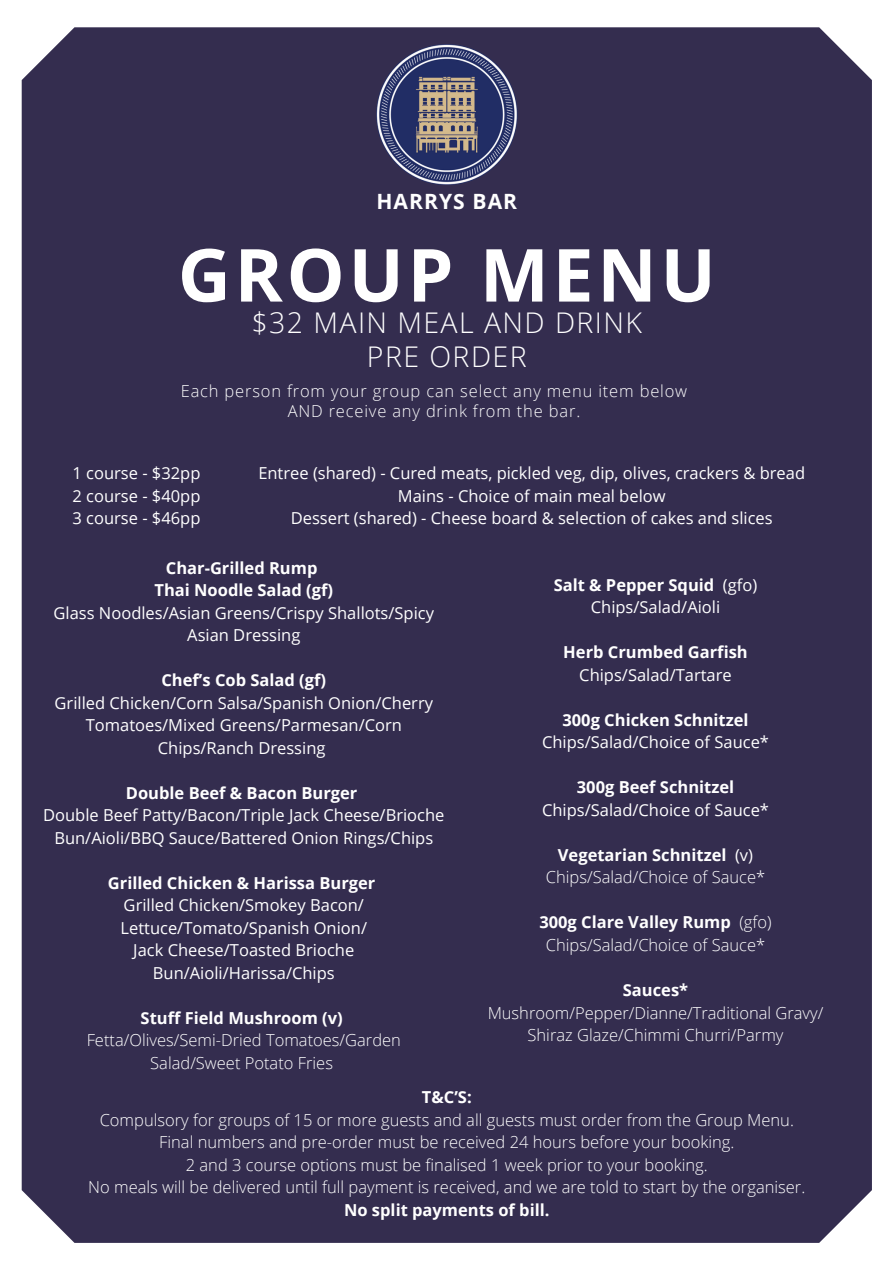
<style>
.page{position:relative;width:894px;height:1264px;background:#fff}
.page>*{position:absolute;margin:0;border:0;box-sizing:border-box;transform-origin:0 0}
.t1{font:700 73.2px "Open Sans";letter-spacing:.05em;color:#fff}
.t2{font:300 28.5px/33.8px "Open Sans";letter-spacing:.05em;color:#fff;text-align:center}
.t3{font:700 21px "Open Sans";letter-spacing:.05em;color:#fff}
.t4{font:16.5px/22.5px "Open Sans";color:#fff;text-align:center}
.t5{font:300 16.5px/22.5px "Open Sans";color:#fff;text-align:center}
.t6{font:700 16.5px "Open Sans";color:#fff}
.t7{font:300 16.5px "Open Sans";letter-spacing:.05em;color:#fff}
.s1{font-weight:400}
</style>
<div class="page">
<div style="left:22px;top:27px;width:849px;height:1215px;background:#342d4f"></div>
<img style="left:376px;top:44px;width:141px;height:140px">
<p class="t3" style="left:376px;top:186px;width:142px">HARRYS BAR</p>
<p class="t1" style="left:178px;top:223px;width:539px">GROUP MENU</p>
<p class="t2" style="left:251px;top:305px;width:392px">$32 MAIN MEAL AND DRINK<br>PRE ORDER</p>
<p class="t7" style="left:181px;top:380px;width:508px">Each person from your group can select any menu item below</p>
<p class="t7" style="left:287px;top:399px;width:294px">AND receive any drink from the bar.</p>
<p class="t4" style="left:258px;top:462px;width:548px">Entree (shared) - Cured meats, pickled veg, dip, olives, crackers &amp; bread</p>
<p class="t4" style="left:398px;top:484px;width:269px">Mains - Choice of main meal below</p>
<p class="t4" style="left:291px;top:507px;width:483px">Dessert (shared) - Cheese board &amp; selection of cakes and slices</p>
<p class="t6" style="left:166px;top:556px;width:153px">Char-Grilled Rump</p>
<p class="t6" style="left:154px;top:578px;width:180px">Thai Noodle Salad (gf)</p>
<p class="t4" style="left:54px;top:601px;width:382px">Glass Noodles/Asian Greens/Crispy Shallots/Spicy<br>Asian Dressing</p>
<p class="t6" style="left:161px;top:668px;width:166px">Chef’s Cob Salad (gf)</p>
<p class="t4" style="left:55px;top:691px;width:380px">Grilled Chicken/Corn Salsa/Spanish Onion/Cherry<br>Tomatoes/Mixed Greens/Parmesan/Corn<br>Chips/Ranch Dressing</p>
<p class="t6" style="left:126px;top:781px;width:233px">Double Beef &amp; Bacon Burger</p>
<p class="t4" style="left:43px;top:803px;width:403px">Double Beef Patty/Bacon/Triple Jack Cheese/Brioche<br>Bun/Aioli/BBQ Sauce/Battered Onion Rings/Chips</p>
<p class="t6" style="left:108px;top:871px;width:269px">Grilled Chicken &amp; Harissa Burger</p>
<p class="t4" style="left:124px;top:893px;width:242px">Grilled Chicken/Smokey Bacon/</p>
<p class="t4" style="left:120px;top:916px;width:248px">Lettuce/Tomato/Spanish Onion/</p>
<p class="t4" style="left:133px;top:938px;width:222px">Jack Cheese/Toasted Brioche<br>Bun/Aioli/Harissa/Chips</p>
<p class="t6" style="left:140px;top:1006px;width:204px">Stuff Field Mushroom (v)</p>
<p class="t5" style="left:87px;top:1028px;width:316px">Fetta/Olives/Semi-Dried Tomatoes/Garden<br>Salad/Sweet Potato Fries</p>
<p class="t4" style="left:72px;top:462px;width:129px">1 course - $32pp</p>
<p class="t4" style="left:72px;top:484px;width:129px">2 course - $40pp</p>
<p class="t4" style="left:72px;top:507px;width:129px">3 course - $46pp</p>
<p class="t6" style="left:553px;top:573px;width:162px">Salt &amp; Pepper Squid</p>
<p class="t4" style="left:722px;top:573px;width:36px">(gfo)</p>
<p class="t4" style="left:590px;top:595px;width:131px">Chips/Salad/Aioli</p>
<p class="t6" style="left:563px;top:640px;width:186px">Herb Crumbed Garfish</p>
<p class="t4" style="left:579px;top:663px;width:154px">Chips/Salad/Tartare</p>
<p class="t6" style="left:562px;top:708px;width:188px">300g Chicken Schnitzel</p>
<p class="t4" style="left:542px;top:730px;width:228px">Chips/Salad/Choice of Sauce*</p>
<p class="t6" style="left:576px;top:775px;width:159px">300g Beef Schnitzel</p>
<p class="t4" style="left:542px;top:798px;width:228px">Chips/Salad/Choice of Sauce*</p>
<p class="t6" style="left:557px;top:843px;width:197px">Vegetarian Schnitzel <span class="s1">(v)</span></p>
<p class="t5" style="left:545px;top:865px;width:221px">Chips/Salad/Choice of Sauce*</p>
<p class="t6" style="left:539px;top:910px;width:193px">300g Clare Valley Rump</p>
<p class="t5" style="left:545px;top:910px;width:227px;text-align:left;text-indent:193px">(gfo)<br>Chips/Salad/Choice of Sauce*</p>
<p class="t6" style="left:622px;top:978px;width:67px">Sauces*</p>
<p class="t5" style="left:487px;top:1000px;width:337px">Mushroom/Pepper/Dianne/Traditional Gravy/</p>
<p class="t5" style="left:527px;top:1023px;width:257px">Shiraz Glaze/Chimmi Churri/Parmy</p>
<p class="t6" style="left:422px;top:1085px;width:51px">T&amp;C’S:</p>
<h1 class="t5" style="left:100px;top:1107px;width:695px">Compulsory for groups of 15 or more guests and all guests must order from the Group Menu.</h1>
<h2 class="t5" style="left:159px;top:1130px;width:576px">Final numbers and pre-order must be received 24 hours before your booking.</h2>
<p class="t5" style="left:186px;top:1152px;width:523px">2 and 3 course options must be finalised 1 week prior to your booking.</p>
<p class="t5" style="left:88px;top:1175px;width:718px">No meals will be delivered until full payment is received, and we are told to start by the organiser.</p>
<p class="t6" style="left:344px;top:1197px;width:207px">No split payments of bill.</p>
</div>
